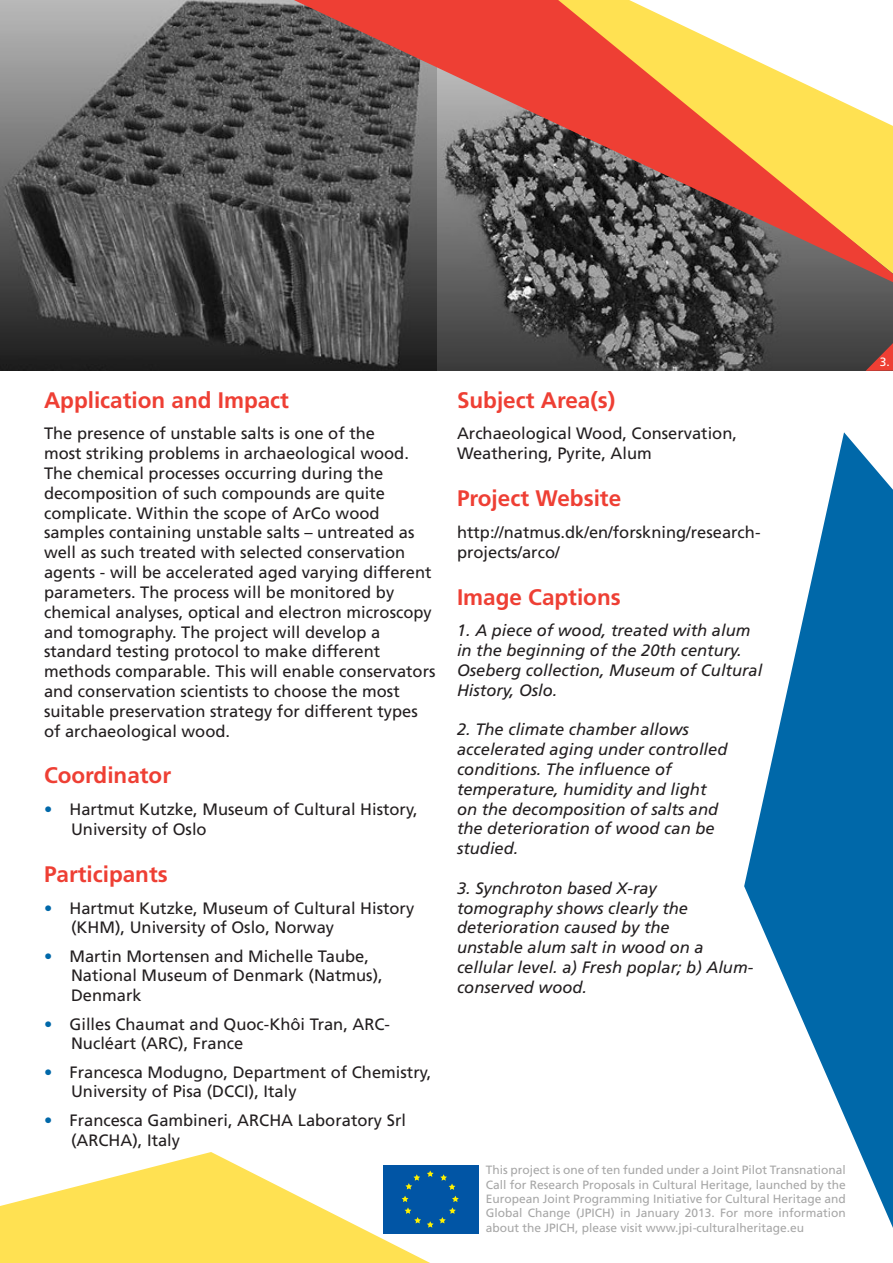
<style>
.page{position:relative;width:893px;height:1263px;background:#fff}
.page>*{position:absolute;margin:0;border:0;box-sizing:border-box;transform-origin:0 0}
.t1{font:700 22.5px "Frutiger";color:#ee3f34}
.t2{font:16.5px/19.8px "Frutiger";color:#231f20}
.t3{font:italic 16.5px/19.8px "Frutiger";color:#231f20}
.t4{font:12px/14.4px "Frutiger";color:#a7a7a7;text-align:justify}
.t5{font:12px "Frutiger";color:#fff}
.s1{color:#0068a9}
</style>
<div class="page">
<img style="left:0;top:0;width:437px;height:371px">
<img style="left:437px;top:282px;width:456px;height:89px">
<svg style="left:744px;top:432px;width:149px;height:796px;fill:#0068a9"></svg>
<svg style="left:294px;top:0;width:599px;height:282px;background:#956350"></svg>
<svg style="left:629px;top:0;width:264px;height:126px"></svg>
<svg style="left:0;top:1152px;width:430px;height:111px;fill:#ffe152"></svg>
<div style="left:383px;top:1165px;width:96px;height:68px;background:#0155a5"></div>
<svg style="left:427px;top:1170px;width:7px;height:7px"></svg>
<svg style="left:405px;top:1174px;width:15px;height:15px"></svg>
<svg style="left:402px;top:1196px;width:19px;height:27px"></svg>
<svg style="left:440px;top:1174px;width:15px;height:16px"></svg>
<svg style="left:427px;top:1196px;width:32px;height:32px"></svg>
<svg style="left:866px;top:343px;width:27px;height:28px"></svg>
<h1 class="t1" style="left:44px;top:387px;width:247px">Application and Impact</h1>
<p class="t2" style="left:44px;top:424px;width:393px">The presence of unstable salts is one of the<br>most striking problems in archaeological wood.<br>The chemical processes occurring during the decomposition of such compounds are quite complicate. Within the scope of ArCo wood samples containing unstable salts – untreated as well as such treated with selected conservation agents - will be accelerated aged varying different parameters. The process will be monitored by chemical analyses, optical and electron microscopy and tomography. The project will develop a standard testing protocol to make different methods comparable. This will enable conservators and conservation scientists to choose the most suitable preservation strategy for different types of archaeological wood.</p>
<h1 class="t1" style="left:44px;top:762px;width:129px">Coordinator</h1>
<p class="t2" style="left:71px;top:799px;width:348px;text-indent:-27px"><span class="s1">•</span> Hartmut Kutzke, Museum of Cultural History,<br>University of Oslo</p>
<h1 class="t1" style="left:44px;top:861px;width:125px">Participants</h1>
<p class="t2" style="left:71px;top:898px;width:345px;text-indent:-27px"><span class="s1">•</span> Hartmut Kutzke, Museum of Cultural History (KHM), University of Oslo, Norway</p>
<p class="t2" style="left:71px;top:946px;width:313px;text-indent:-27px"><span class="s1">•</span> Martin Mortensen and Michelle Taube,<br>National Museum of Denmark (Natmus),<br>Denmark</p>
<p class="t2" style="left:71px;top:1014px;width:321px;text-indent:-27px"><span class="s1">•</span> Gilles Chaumat and Quoc-Khôi Tran, ARC-<br>Nucléart (ARC), France</p>
<p class="t2" style="left:71px;top:1062px;width:362px;text-indent:-27px"><span class="s1">•</span> Francesca Modugno, Department of Chemistry,<br>University of Pisa (DCCI), Italy</p>
<p class="t2" style="left:71px;top:1110px;width:336px;text-indent:-27px"><span class="s1">•</span> Francesca Gambineri, ARCHA Laboratory Srl (ARCHA), Italy</p>
<h1 class="t1" style="left:457px;top:387px;width:160px">Subject Area(s)</h1>
<p class="t2" style="left:457px;top:424px;width:282px">Archaeological Wood, Conservation,<br>Weathering, Pyrite, Alum</p>
<h1 class="t1" style="left:457px;top:485px;width:166px">Project Website</h1>
<p class="t2" style="left:457px;top:522px;width:305px">http://natmus.dk/en/forskning/research&shy;projects/arco/</p>
<h1 class="t1" style="left:457px;top:583px;width:165px">Image Captions</h1>
<p class="t3" style="left:457px;top:620px;width:307px">1. A piece of wood, treated with alum in the beginning of the 20th century.<br>Oseberg collection, Museum of Cultural<br>History, Oslo.</p>
<p class="t3" style="left:457px;top:719px;width:272px">2. The climate chamber allows accelerated aging under controlled conditions. The influence of temperature, humidity and light on the decomposition of salts and the deterioration of wood can be studied.</p>
<p class="t3" style="left:457px;top:878px;width:298px">3. Synchroton based X-ray tomography shows clearly the deterioration caused by the<br>unstable alum salt in wood on a cellular level. a) Fresh poplar; b) Alum&shy;conserved wood.</p>
<p class="t4" style="left:486px;top:1163px;width:361px">This project is one of ten funded under a Joint Pilot Transnational Call for Research Proposals in Cultural Heritage, launched by the European Joint Programming Initiative for Cultural Heritage and Global Change (JPICH) in January 2013. For more information about the JPICH, please visit www.jpi-culturalheritage.eu</p>
<p class="t5" style="left:880px;top:355px;width:12px">3.</p>
</div>
